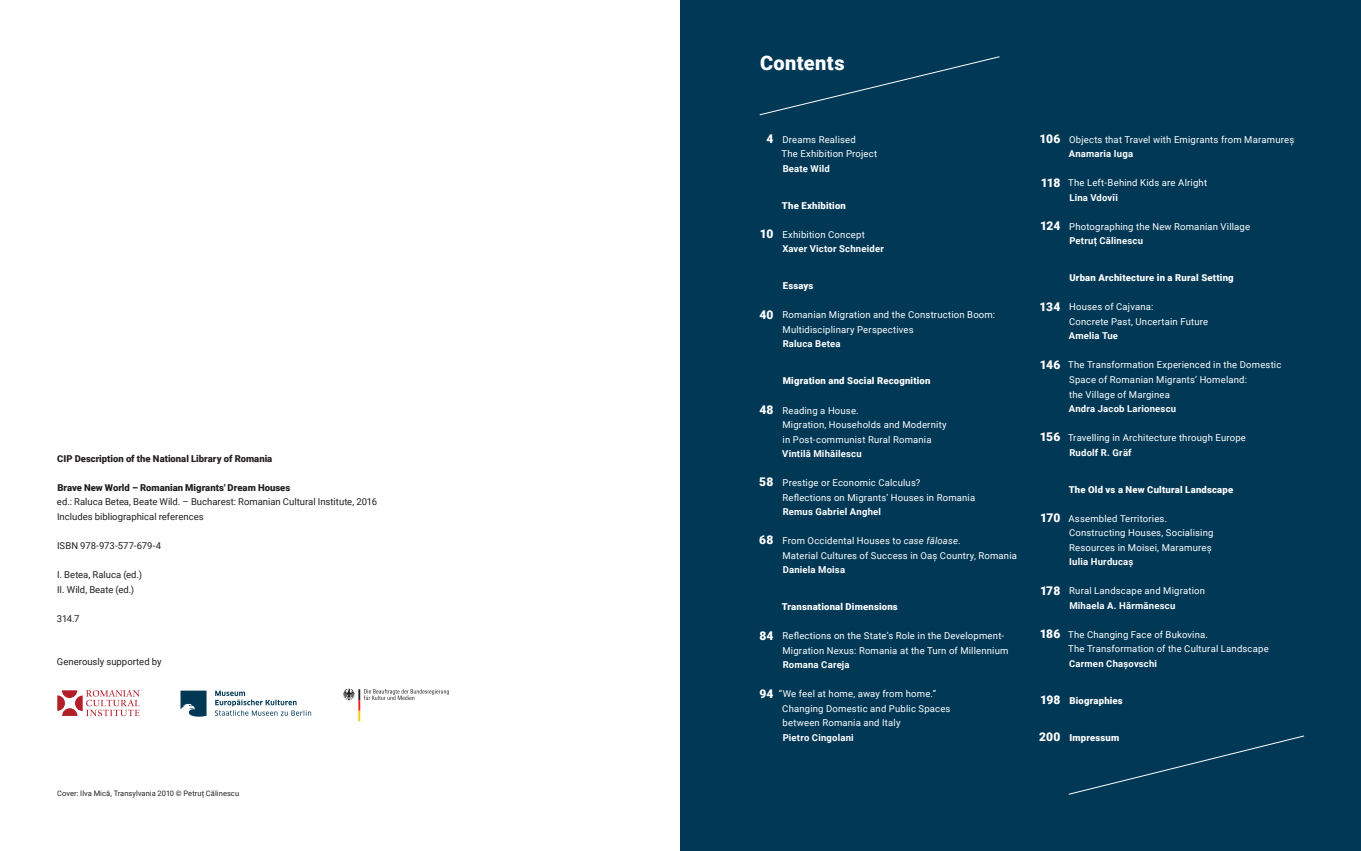
<style>
.page{position:relative;width:1361px;height:851px;background:#fff}
.page>*{position:absolute;margin:0;border:0;box-sizing:border-box;transform-origin:0 0}
.t1{font:900 20px "Roboto";letter-spacing:.02em;color:#fff}
.t2{font:900 12px "Roboto";color:#fff}
.t3{font:9.5px/14.5px "Roboto";letter-spacing:.02em;color:#fff}
.t4{font:700 9.5px "Roboto";letter-spacing:.02em;color:#fff}
.t5{font:9.5px/14.5px "Roboto";color:#231f20}
.t6{font:900 9.5px "Roboto";letter-spacing:.02em;color:#fff}
.t7{font:900 9.5px "Roboto";color:#231f20}
.t8{font:7.5px "Roboto";letter-spacing:.005em;color:#231f20}
.s1{font-style:italic}
</style>
<div class="page">
<svg style="left:57px;top:690px;width:83px;height:26px"></svg>
<svg style="left:343px;top:688px;width:106px;height:33px"></svg>
<svg style="left:180px;top:690px;width:26px;height:26px"></svg>
<svg style="left:215px;top:690px;width:96px;height:25px"></svg>
<div style="left:680px;top:0;width:681px;height:850px;background:#013856"></div>
<svg style="left:759px;top:56px;width:241px;height:59px"></svg>
<svg style="left:1068px;top:735px;width:236px;height:59px"></svg>
<p class="t7" style="left:57px;top:452px;width:217px">CIP Description of the National Library of Romania</p>
<p class="t7" style="left:57px;top:481px;width:234px">Brave New World – Romanian Migrants' Dream Houses</p>
<p class="t5" style="left:57px;top:494px;width:322px">ed.: Raluca Betea, Beate Wild. – Bucharest: Romanian Cultural Institute, 2016<br>Includes bibliographical references</p>
<p class="t5" style="left:57px;top:538px;width:105px">ISBN 978-973-577-679-4</p>
<p class="t5" style="left:57px;top:567px;width:86px">I. Betea, Raluca (ed.)<br>II. Wild, Beate (ed.)</p>
<p class="t5" style="left:57px;top:610px;width:24px">314.7</p>
<p class="t5" style="left:57px;top:654px;width:106px">Generously supported by</p>
<p class="t8" style="left:57px;top:787px;width:183px">Cover: Ilva Mică, Transylvania 2010 © Petruț Călinescu</p>
<h1 class="t1" style="left:760px;top:49px;width:86px">Contents</h1>
<p class="t2" style="left:766px;top:130px;width:8px">4</p>
<p class="t3" style="left:781px;top:132px;width:97px">Dreams Realised<br>The Exhibition Project</p>
<p class="t4" style="left:782px;top:162px;width:49px">Beate Wild</p>
<p class="t6" style="left:782px;top:199px;width:65px">The Exhibition</p>
<p class="t3" style="left:782px;top:227px;width:84px">Exhibition Concept</p>
<p class="t4" style="left:782px;top:242px;width:103px">Xaver Victor Schneider</p>
<p class="t6" style="left:783px;top:279px;width:32px">Essays</p>
<p class="t3" style="left:782px;top:307px;width:214px">Romanian Migration and the Construction Boom:<br>Multidisciplinary Perspectives</p>
<p class="t4" style="left:782px;top:337px;width:59px">Raluca Betea</p>
<p class="t6" style="left:783px;top:374px;width:149px">Migration and Social Recognition</p>
<p class="t3" style="left:782px;top:402px;width:166px">Reading a House.<br>Migration, Households and Modernity in Post-communist Rural Romania</p>
<p class="t4" style="left:782px;top:447px;width:81px">Vintilă Mihăilescu</p>
<p class="t3" style="left:782px;top:475px;width:194px">Prestige or Economic Calculus?<br>Reflections on Migrants’ Houses in Romania</p>
<p class="t4" style="left:782px;top:505px;width:100px">Remus Gabriel Anghel</p>
<p class="t3" style="left:782px;top:533px;width:236px">From Occidental Houses to <span class="s1">case făloase</span>.<br>Material Cultures of Success in Oaș Country, Romania</p>
<p class="t4" style="left:782px;top:563px;width:64px">Daniela Moisa</p>
<p class="t6" style="left:782px;top:600px;width:117px">Transnational Dimensions</p>
<p class="t3" style="left:782px;top:628px;width:227px">Reflections on the State’s Role in the Development-<br>Migration Nexus: Romania at the Turn of Millennium</p>
<p class="t4" style="left:782px;top:658px;width:69px">Romana Careja</p>
<p class="t3" style="left:782px;top:686px;width:170px;text-indent:-3px">“We feel at home, away from home.”<br>Changing Domestic and Public Spaces between Romania and Italy</p>
<p class="t4" style="left:782px;top:730px;width:73px">Pietro Cingolani</p>
<p class="t2" style="left:760px;top:225px;width:15px">10</p>
<p class="t2" style="left:759px;top:306px;width:16px">40</p>
<p class="t2" style="left:759px;top:401px;width:16px">48</p>
<p class="t2" style="left:759px;top:473px;width:16px">58</p>
<p class="t2" style="left:759px;top:531px;width:16px">68</p>
<p class="t2" style="left:759px;top:626px;width:15px">84</p>
<p class="t2" style="left:759px;top:684px;width:15px">94</p>
<p class="t2" style="left:1039px;top:131px;width:22px">106</p>
<p class="t2" style="left:1040px;top:174px;width:21px">118</p>
<p class="t2" style="left:1040px;top:218px;width:22px">124</p>
<p class="t2" style="left:1039px;top:298px;width:22px">134</p>
<p class="t2" style="left:1039px;top:356px;width:22px">146</p>
<p class="t2" style="left:1039px;top:429px;width:22px">156</p>
<p class="t2" style="left:1040px;top:509px;width:22px">170</p>
<p class="t2" style="left:1040px;top:582px;width:22px">178</p>
<p class="t2" style="left:1039px;top:625px;width:22px">186</p>
<p class="t2" style="left:1040px;top:691px;width:22px">198</p>
<p class="t2" style="left:1039px;top:728px;width:23px">200</p>
<p class="t3" style="left:1069px;top:132px;width:227px">Objects that Travel with Emigrants from Maramureș</p>
<p class="t4" style="left:1068px;top:147px;width:66px">Anamaria Iuga</p>
<p class="t3" style="left:1068px;top:175px;width:140px">The Left-Behind Kids are Alright</p>
<p class="t4" style="left:1069px;top:191px;width:50px">Lina Vdovîi</p>
<p class="t3" style="left:1069px;top:219px;width:182px">Photographing the New Romanian Village</p>
<p class="t4" style="left:1069px;top:234px;width:75px">Petruț Călinescu</p>
<p class="t6" style="left:1069px;top:271px;width:166px">Urban Architecture in a Rural Setting</p>
<p class="t3" style="left:1069px;top:299px;width:141px">Houses of Cajvana:<br>Concrete Past, Uncertain Future</p>
<p class="t4" style="left:1068px;top:329px;width:51px">Amelia Tue</p>
<p class="t3" style="left:1068px;top:357px;width:215px">The Transformation Experienced in the Domestic<br>Space of Romanian Migrants’ Homeland:<br>the Village of Marginea</p>
<p class="t4" style="left:1068px;top:402px;width:109px">Andra Jacob Larionescu</p>
<p class="t3" style="left:1068px;top:430px;width:179px">Travelling in Architecture through Europe</p>
<p class="t4" style="left:1069px;top:445px;width:64px">Rudolf R. Gräf</p>
<p class="t6" style="left:1068px;top:482px;width:166px">The Old vs a New Cultural Landscape</p>
<p class="t3" style="left:1068px;top:510px;width:146px">Assembled Territories.<br>Constructing Houses, Socialising<br>Resources in Moisei, Maramureș</p>
<p class="t4" style="left:1069px;top:555px;width:66px">Iulia Hurducaș</p>
<p class="t3" style="left:1069px;top:583px;width:137px">Rural Landscape and Migration</p>
<p class="t4" style="left:1069px;top:598px;width:107px">Mihaela A. Hărmănescu</p>
<p class="t3" style="left:1068px;top:626px;width:202px">The Changing Face of Bukovina.<br>The Transformation of the Cultural Landscape</p>
<p class="t4" style="left:1069px;top:656px;width:89px">Carmen Chașovschi</p>
<p class="t6" style="left:1069px;top:693px;width:55px">Biographies</p>
<p class="t6" style="left:1069px;top:730px;width:52px">Impressum</p>
</div>
